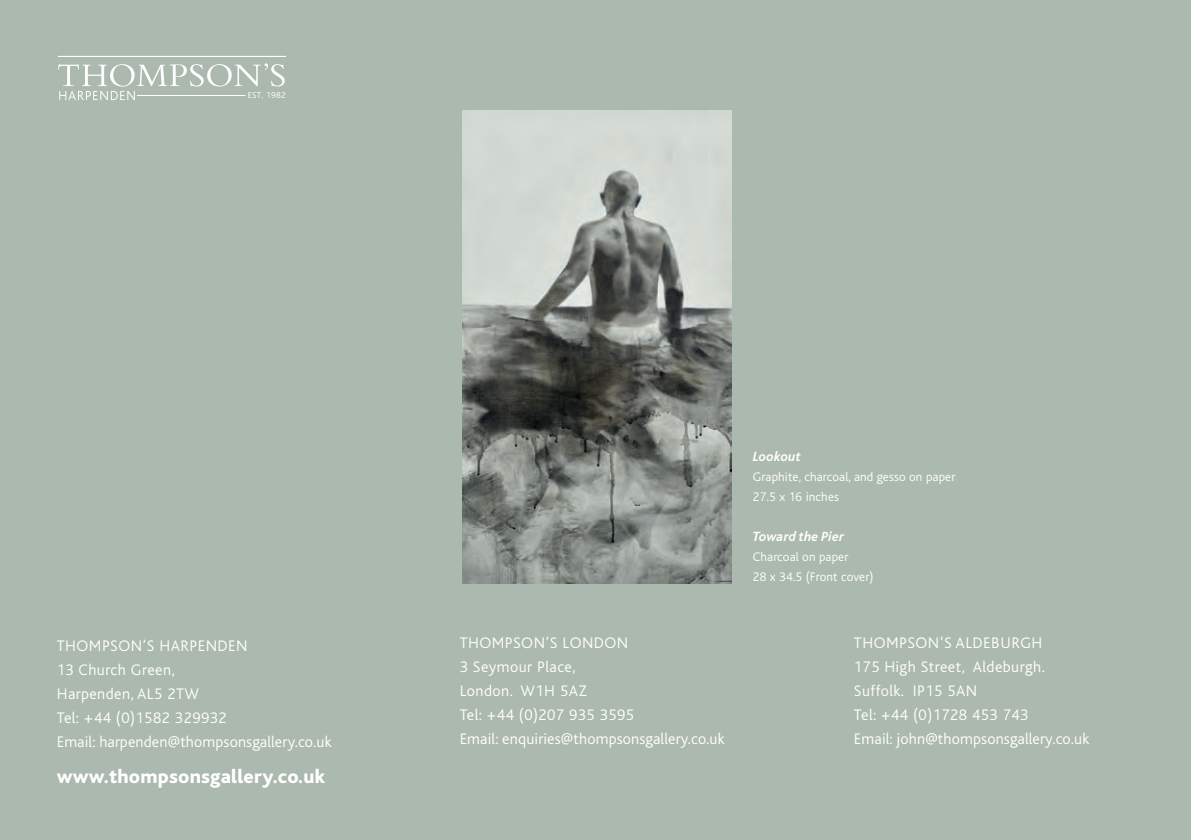
<style>
.page{position:relative;width:1191px;height:840px;background:#fff}
.page>*{position:absolute;margin:0;border:0;box-sizing:border-box;transform-origin:0 0}
.t1{font:800 20px "Bliss";letter-spacing:.01em;color:#fff}
.t2{font:300 16px/24px "Bliss";letter-spacing:.03em;color:#fff}
.t3{font:300 16px "Bliss";letter-spacing:.01em;color:#fff}
.t4{font:italic 700 14px "Bliss";letter-spacing:.01em;color:#fff}
.t5{font:300 13px/20px "Bliss";letter-spacing:.01em;color:#fff}
.t6{font:300 9px "Bliss";letter-spacing:.045em;color:#fff}
</style>
<div class="page">
<div style="left:0;top:0;width:1191px;height:839px;background:#abb9ae"></div>
<hr style="left:58px;top:56px;width:228px;height:1px;background:#fff">
<svg style="left:58px;top:63px;width:227px;height:37px"></svg>
<img style="left:462px;top:111px;width:270px;height:471px">
<p class="t6" style="left:248px;top:90px;width:39px">EST. 1982</p>
<p class="t2" style="left:57px;top:634px;width:192px">THOMPSON’S HARPENDEN</p>
<p class="t2" style="left:57px;top:658px;width:144px">13 Church Green,<br>Harpenden, AL5 2TW</p>
<p class="t2" style="left:57px;top:706px;width:172px">Tel: +44 (0)1582 329932</p>
<p class="t3" style="left:57px;top:733px;width:276px">Email: harpenden@thompsonsgallery.co.uk</p>
<p class="t1" style="left:57px;top:765px;width:270px">www.thompsonsgallery.co.uk</p>
<p class="t2" style="left:459px;top:630px;width:170px">THOMPSON’S LONDON</p>
<p class="t2" style="left:459px;top:654px;width:176px">3 Seymour Place,<br>London. W1H 5AZ<br>Tel: +44 (0)207 935 3595</p>
<p class="t3" style="left:459px;top:729px;width:266px">Email: enquiries@thompsonsgallery.co.uk</p>
<p class="t4" style="left:753px;top:449px;width:50px">Lookout</p>
<p class="t5" style="left:753px;top:467px;width:204px">Graphite, charcoal, and gesso on paper<br>27.5 x 16 inches</p>
<p class="t4" style="left:753px;top:529px;width:93px">Toward the Pier</p>
<p class="t5" style="left:753px;top:547px;width:122px">Charcoal on paper<br>28 x 34.5 (Front cover)</p>
<p class="t2" style="left:854px;top:630px;width:190px">THOMPSON’S ALDEBURGH</p>
<p class="t2" style="left:854px;top:654px;width:192px">175 High Street, Aldeburgh.<br>Suffolk. IP15 5AN<br>Tel: +44 (0)1728 453 743</p>
<p class="t3" style="left:854px;top:729px;width:237px">Email: john@thompsonsgallery.co.uk</p>
</div>
